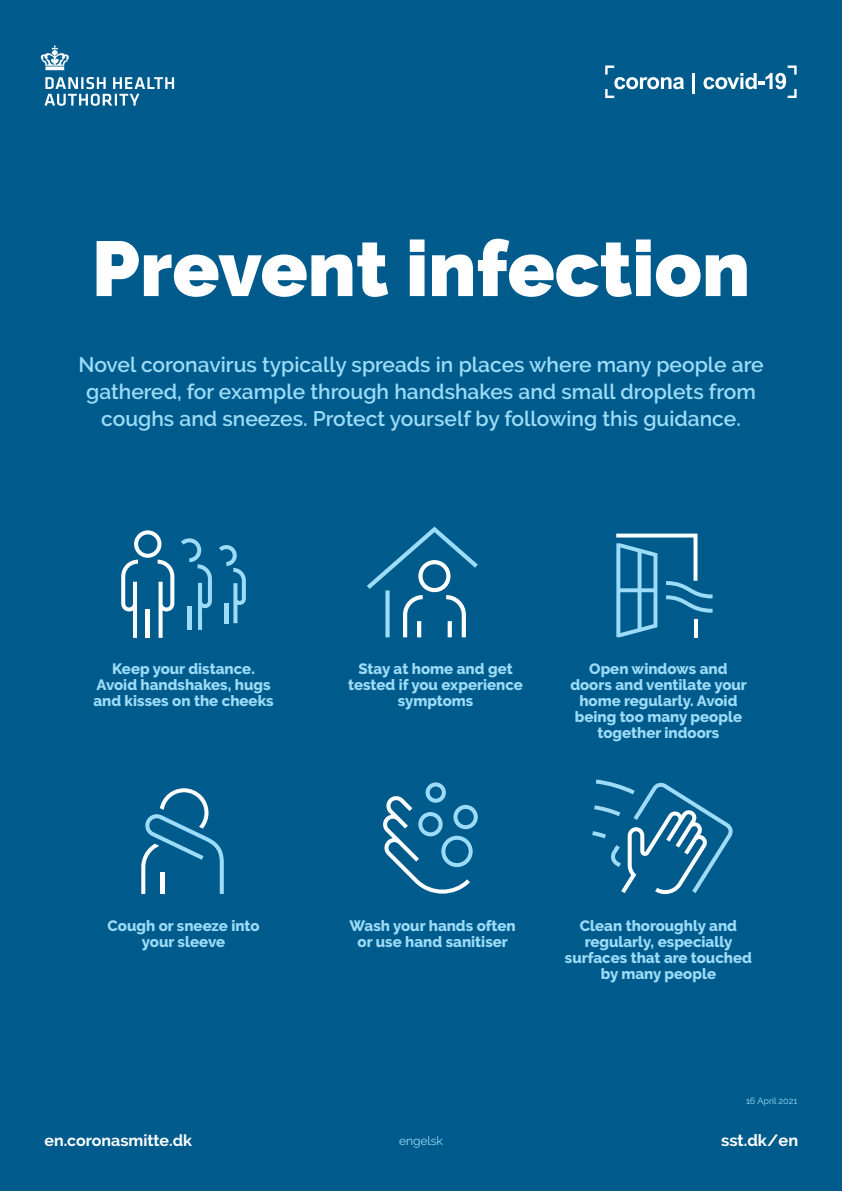
<style>
.page{position:relative;width:842px;height:1191px;background:#005b8d}
.page>*{position:absolute;margin:0;border:0;box-sizing:border-box;transform-origin:0 0}
.t1{font:900 77.5px "Raleway";color:#fff}
.t2{font:600 21px/27px "Raleway";color:#9cdcf8;text-align:center}
.t3{font:700 16.3px "Raleway";color:#fff}
.t4{font:700 16px "Raleway";color:#fff}
.t5{font:800 15px/16px "Raleway";color:#9cdcf8;text-align:center}
.t6{font:12px "Raleway";color:#9cdcf8}
.t7{font:9px "Raleway";color:#9cdcf8}
</style>
<div class="page">
<svg style="left:41px;top:45px;width:28px;height:25px"></svg>
<svg style="left:45px;top:77px;width:129px;height:29px"></svg>
<svg style="left:605px;top:66px;width:79px;height:32px"></svg>
<hr style="left:692px;top:73px;width:3px;height:21px;background:#fff">
<svg style="left:703px;top:66px;width:94px;height:32px"></svg>
<svg style="left:616px;top:533px;width:96px;height:104px"></svg>
<svg style="left:383px;top:782px;width:95px;height:111px"></svg>
<svg style="left:141px;top:788px;width:83px;height:106px"></svg>
<hr style="left:161px;top:873px;width:4px;height:21px;background:#fff">
<svg style="left:592px;top:779px;width:141px;height:115px"></svg>
<svg style="left:121px;top:530px;width:53px;height:108px"></svg>
<svg style="left:181px;top:538px;width:31px;height:92px"></svg>
<hr style="left:187px;top:606px;width:4px;height:24px;background:#9cdcf8">
<svg style="left:219px;top:545px;width:27px;height:78px"></svg>
<hr style="left:224px;top:603px;width:4px;height:20px;background:#9cdcf8">
<svg style="left:367px;top:526px;width:111px;height:112px"></svg>
<h1 class="t1" style="left:92px;top:224px;width:660px">Prevent infection</h1>
<p class="t2" style="left:78px;top:351px;width:687px">Novel coronavirus typically spreads in places where many people are gathered, for example through handshakes and small droplets from coughs and sneezes. Protect yourself by following this guidance.</p>
<p class="t5" style="left:93px;top:661px;width:182px">Keep your distance.<br>Avoid handshakes, hugs and kisses on the cheeks</p>
<p class="t5" style="left:348px;top:661px;width:176px">Stay at home and get tested if you experience symptoms</p>
<p class="t5" style="left:570px;top:661px;width:178px">Open windows and doors and ventilate your home regularly. Avoid being too many people together indoors</p>
<p class="t5" style="left:108px;top:917px;width:153px">Cough or sneeze into your sleeve</p>
<p class="t5" style="left:349px;top:917px;width:168px">Wash your hands often or use hand sanitiser</p>
<p class="t5" style="left:565px;top:917px;width:189px">Clean thoroughly and regularly, especially surfaces that are touched by many people</p>
<p class="t7" style="left:746px;top:1096px;width:53px">16 April 2021</p>
<p class="t4" style="left:44px;top:1130px;width:149px">en.coronasmitte.dk</p>
<p class="t3" style="left:721px;top:1130px;width:79px">sst.dk/en</p>
<p class="t6" style="left:399px;top:1134px;width:45px">engelsk</p>
</div>
